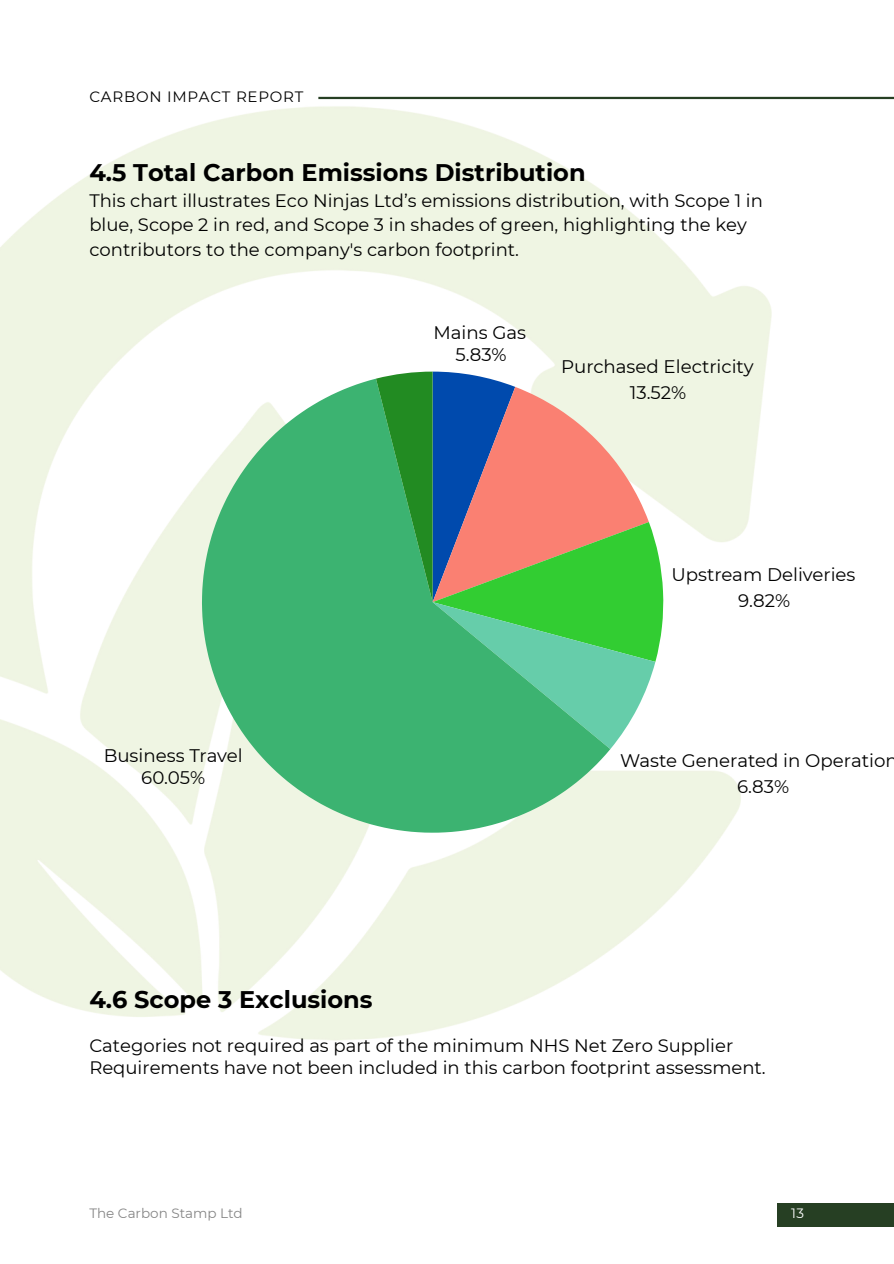
<style>
.page{position:relative;width:894px;height:1264px;background:#fff}
.page>*{position:absolute;margin:0;border:0;box-sizing:border-box;transform-origin:0 0}
.t1{font:700 24px "Montserrat";color:#000}
.t2{font:18.15px/25.8px "Montserrat";color:#000;text-align:center}
.t3{font:18px/24.8px "Montserrat";color:#000}
.t4{font:15px "Montserrat";letter-spacing:.05em;color:#000}
.t5{font:13.5px "Montserrat";color:#868686}
.t6{font:13.5px "Montserrat";color:#fff}
</style>
<div class="page">
<hr style="left:318px;top:97px;width:575px;height:2px;background:#263f23">
<div style="left:776px;top:1202px;width:117px;height:24px;background:#263f23"></div>
<svg style="left:202px;top:378px;width:408px;height:454px;background:#6ec592"></svg>
<svg style="left:376px;top:371px;width:287px;height:378px;background:#77ac7e"></svg>
<p class="t4" style="left:89px;top:88px;width:215px">CARBON IMPACT REPORT</p>
<h2 class="t1" style="left:89px;top:157px;width:497px">4.5 Total Carbon Emissions Distribution</h2>
<h2 class="t3" style="left:89px;top:188px;width:675px">This chart illustrates Eco Ninjas Ltd’s emissions distribution, with Scope 1 in blue, Scope 2 in red, and Scope 3 in shades of green, highlighting the key contributors to the company's carbon footprint.</h2>
<p class="t2" style="left:104px;top:744px;width:140px;line-height:22px">Business Travel<br>60.05%</p>
<p class="t2" style="left:433px;top:322px;width:94px;line-height:22px">Mains Gas<br>5.83%</p>
<p class="t2" style="left:561px;top:354px;width:194px">Purchased Electricity<br>13.52%</p>
<p class="t2" style="left:671px;top:561px;width:185px">Upstream Deliveries<br>9.82%</p>
<p class="t2" style="left:620px;top:747px;width:279px">Waste Generated in Operation<br>6.83%</p>
<p class="t1" style="left:89px;top:985px;width:285px">4.6 Scope 3 Exclusions</p>
<h1 class="t3" style="left:89px;top:1035px;width:677px;line-height:21.3px">Categories not required as part of the minimum NHS Net Zero Supplier<br>Requirements have not been included in this carbon footprint assessment.</h1>
<h3 class="t5" style="left:89px;top:1205px;width:155px">The Carbon Stamp Ltd</h3>
<p class="t6" style="left:791px;top:1205px;width:14px">13</p>
</div>
